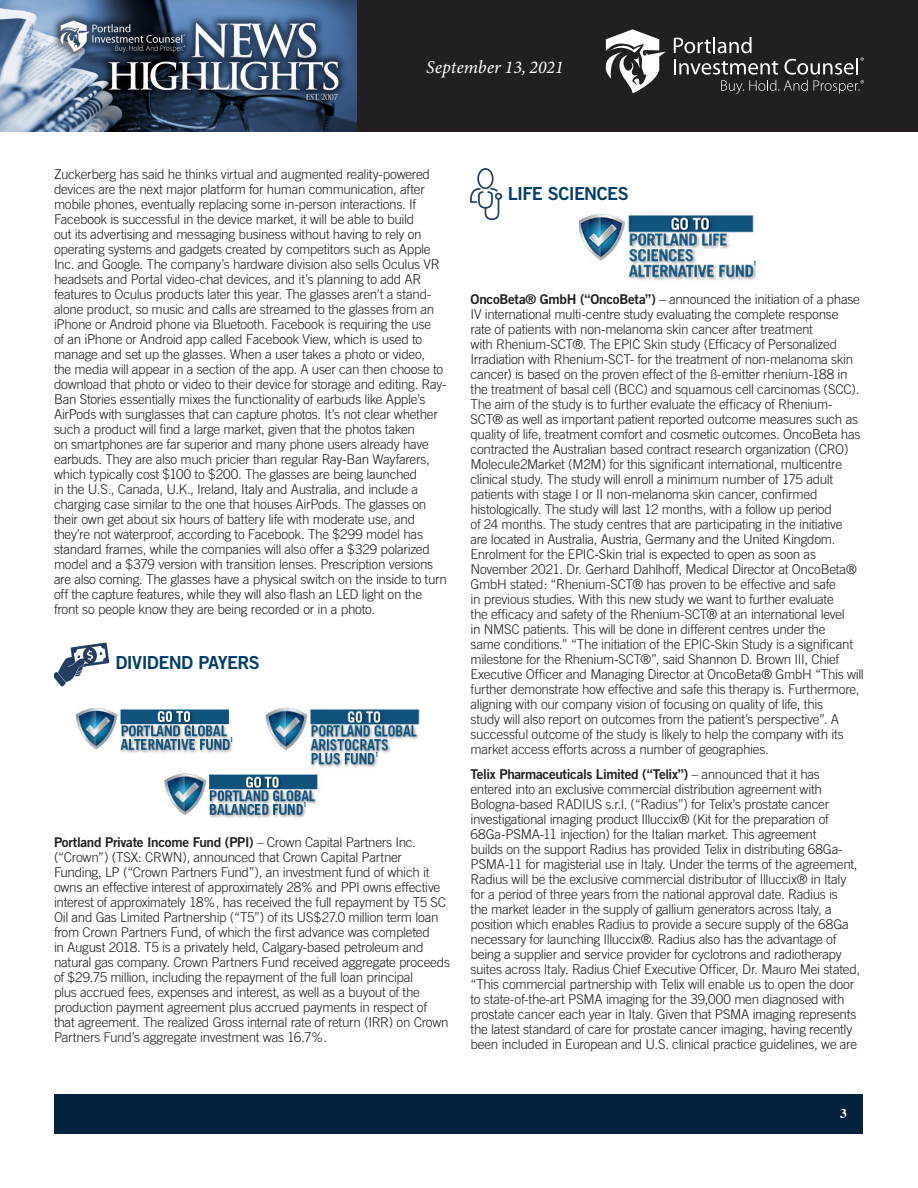
<style>
.page{position:relative;width:918px;height:1188px;background:#fff}
.page>*{position:absolute;margin:0;border:0;box-sizing:border-box;transform-origin:0 0}
.Article_-_Body{font:18px "Trade Gothic Bold Two";letter-spacing:-.035em;color:#003e69}
.t1{font:italic 18px "Minion Variable Concept";color:#fff}
.Article_-_Body-2{font:300 13.5px/15px "Trade Gothic";letter-spacing:-.025em;color:#231f20}
.t2{font:700 13.5px "Times";color:#fff}
.t3{font:7.05px "Trade Gothic Bold Cond Twenty";color:#003e69}
.s1{font-family:"Trade Gothic Bold Two";font-weight:400}
</style>
<div class="page">
<div style="left:356px;top:0;width:562px;height:132px;background:#231f20"></div>
<img style="left:0;top:0;width:356px;height:132px">
<svg style="left:674px;top:37px;width:190px;height:57px"></svg>
<svg style="left:606px;top:29px;width:60px;height:64px"></svg>
<div style="left:55px;top:1094px;width:808px;height:39px;background:#04213e"></div>
<img style="left:54px;top:642px;width:55px;height:45px">
<img style="left:75px;top:708px;width:158px;height:45px">
<img style="left:265px;top:708px;width:155px;height:60px">
<img style="left:164px;top:773px;width:154px;height:45px">
<img style="left:471px;top:168px;width:30px;height:51px">
<img style="left:580px;top:213px;width:175px;height:67px">
<h1 class="t1" style="left:426px;top:55px;width:139px">September 13, 2021</h1>
<p class="Article_-_Body-2" style="left:54px;top:167px;width:394px">Zuckerberg has said he thinks virtual and augmented reality-powered devices are the next major platform for human communication, after mobile phones, eventually replacing some in-person interactions. If Facebook is successful in the device market, it will be able to build<br>out its advertising and messaging business without having to rely on operating systems and gadgets created by competitors such as Apple Inc. and Google. The company’s hardware division also sells Oculus VR headsets and Portal video-chat devices, and it’s planning to add AR features to Oculus products later this year. The glasses aren’t a stand&shy;alone product, so music and calls are streamed to the glasses from an iPhone or Android phone via Bluetooth. Facebook is requiring the use<br>of an iPhone or Android app called Facebook View, which is used to manage and set up the glasses. When a user takes a photo or video,<br>the media will appear in a section of the app. A user can then choose to download that photo or video to their device for storage and editing. Ray-Ban Stories essentially mixes the functionality of earbuds like Apple’s AirPods with sunglasses that can capture photos. It’s not clear whether such a product will find a large market, given that the photos taken<br>on smartphones are far superior and many phone users already have earbuds. They are also much pricier than regular Ray-Ban Wayfarers, which typically cost $100 to $200. The glasses are being launched<br>in the U.S., Canada, U.K., Ireland, Italy and Australia, and include a charging case similar to the one that houses AirPods. The glasses on their own get about six hours of battery life with moderate use, and they’re not waterproof, according to Facebook. The $299 model has standard frames, while the companies will also offer a $329 polarized model and a $379 version with transition lenses. Prescription versions are also coming. The glasses have a physical switch on the inside to turn off the capture features, while they will also flash an LED light on the front so people know they are being recorded or in a photo.</p>
<p class="Article_-_Body" style="left:115px;top:651px;width:146px">DIVIDEND PAYERS</p>
<p class="t3" style="left:230px;top:736px;width:5px">1</p>
<p class="t3" style="left:376px;top:750px;width:5px">1</p>
<p class="t3" style="left:303px;top:800px;width:5px">1</p>
<p class="Article_-_Body-2" style="left:54px;top:834px;width:397px"><span class="s1">Portland Private Income Fund (PPI)</span> – Crown Capital Partners Inc. (“Crown”) (TSX: CRWN), announced that Crown Capital Partner Funding, LP (“Crown Partners Fund”), an investment fund of which it owns an effective interest of approximately 28% and PPI owns effective interest of approximately 18%, has received the full repayment by T5 SC Oil and Gas Limited Partnership (“T5”) of its US$27.0 million term loan from Crown Partners Fund, of which the first advance was completed<br>in August 2018. T5 is a privately held, Calgary-based petroleum and natural gas company. Crown Partners Fund received aggregate proceeds of $29.75 million, including the repayment of the full loan principal<br>plus accrued fees, expenses and interest, as well as a buyout of the production payment agreement plus accrued payments in respect of that agreement. The realized Gross internal rate of return (IRR) on Crown Partners Fund’s aggregate investment was 16.7%.</p>
<p class="Article_-_Body" style="left:508px;top:183px;width:122px">LIFE SCIENCES</p>
<p class="t3" style="left:753px;top:259px;width:5px">1</p>
<p class="Article_-_Body-2" style="left:471px;top:292px;width:395px"><span class="s1">OncoBeta® GmbH (“OncoBeta”)</span> – announced the initiation of a phase IV international multi-centre study evaluating the complete response<br>rate of patients with non-melanoma skin cancer after treatment<br>with Rhenium-SCT®. The EPIC Skin study (Efficacy of Personalized Irradiation with Rhenium-SCT- for the treatment of non-melanoma skin cancer) is based on the proven effect of the ß-emitter rhenium-188 in the treatment of basal cell (BCC) and squamous cell carcinomas (SCC).<br>The aim of the study is to further evaluate the efficacy of Rhenium-SCT® as well as important patient reported outcome measures such as quality of life, treatment comfort and cosmetic outcomes. OncoBeta has contracted the Australian based contract research organization (CRO)<br>Molecule2Market (M2M) for this significant international, multicentre clinical study. The study will enroll a minimum number of 175 adult patients with stage I or II non-melanoma skin cancer, confirmed histologically. The study will last 12 months, with a follow up period<br>of 24 months. The study centres that are participating in the initiative<br>are located in Australia, Austria, Germany and the United Kingdom.<br>Enrolment for the EPIC-Skin trial is expected to open as soon as November 2021. Dr. Gerhard Dahlhoff, Medical Director at OncoBeta® GmbH stated: “Rhenium-SCT® has proven to be effective and safe<br>in previous studies. With this new study we want to further evaluate<br>the efficacy and safety of the Rhenium-SCT® at an international level<br>in NMSC patients. This will be done in different centres under the<br>same conditions.” “The initiation of the EPIC-Skin Study is a significant milestone for the Rhenium-SCT®”, said Shannon D. Brown III, Chief Executive Officer and Managing Director at OncoBeta® GmbH “This will further demonstrate how effective and safe this therapy is. Furthermore, aligning with our company vision of focusing on quality of life, this<br>study will also report on outcomes from the patient’s perspective”. A successful outcome of the study is likely to help the company with its market access efforts across a number of geographies.</p>
<p class="Article_-_Body-2" style="left:471px;top:766px;width:391px"><span class="s1">Telix Pharmaceuticals Limited (“Telix”)</span> – announced that it has entered into an exclusive commercial distribution agreement with Bologna-based RADIUS s.r.l. (“Radius”) for Telix’s prostate cancer investigational imaging product Illuccix® (Kit for the preparation of 68Ga-PSMA-11 injection) for the Italian market. This agreement<br>builds on the support Radius has provided Telix in distributing 68Ga-PSMA-11 for magisterial use in Italy. Under the terms of the agreement, Radius will be the exclusive commercial distributor of Illuccix® in Italy for a period of three years from the national approval date. Radius is<br>the market leader in the supply of gallium generators across Italy, a position which enables Radius to provide a secure supply of the 68Ga necessary for launching Illuccix®. Radius also has the advantage of being a supplier and service provider for cyclotrons and radiotherapy suites across Italy. Radius Chief Executive Officer, Dr. Mauro Mei stated, “This commercial partnership with Telix will enable us to open the door to state-of-the-art PSMA imaging for the 39,000 men diagnosed with prostate cancer each year in Italy. Given that PSMA imaging represents the latest standard of care for prostate cancer imaging, having recently been included in European and U.S. clinical practice guidelines, we are</p>
<p class="t2" style="left:840px;top:1100px;width:8px">3</p>
</div>
